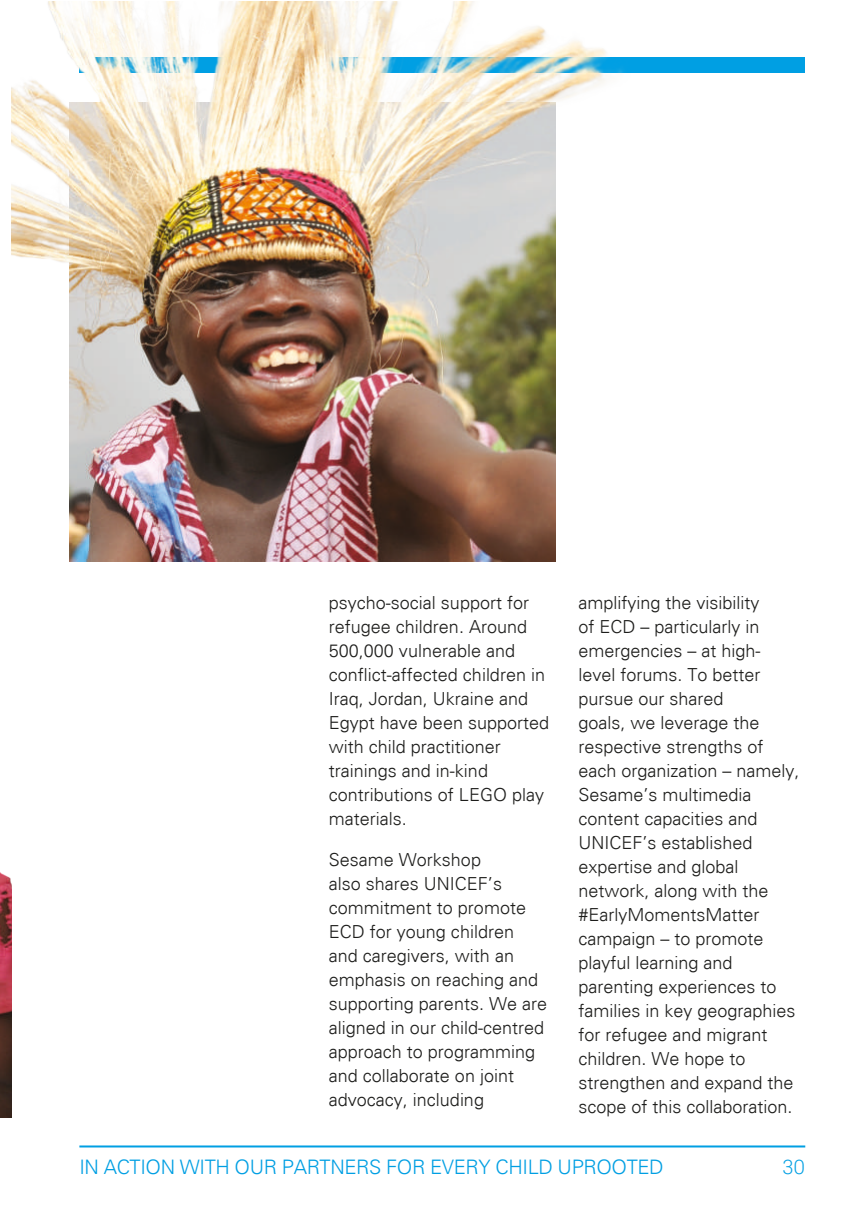
<style>
.page{position:relative;width:862px;height:1214px;background:#fff}
.page>*{position:absolute;margin:0;border:0;box-sizing:border-box;transform-origin:0 0}
.t1{font:300 20px "Univers";letter-spacing:-.02em;color:#009fe3}
.t2{font:300 20px "Roboto";color:#009fe3}
.t3{font:300 18px/24px "Univers";color:#1d1d1b}
</style>
<div class="page">
<img style="left:0;top:872px;width:11px;height:245px">
<div style="left:79px;top:57px;width:726px;height:15px;background:#009fe3"></div>
<img style="left:11px;top:1px;width:640px;height:552px">
<hr style="left:79px;top:1145px;width:726px;height:2px;background:#009fe3">
<p class="t3" style="left:329px;top:592px;width:222px">psycho-social support for refugee children. Around<br>500,000 vulnerable and conflict-affected children in<br>Iraq, Jordan, Ukraine and<br>Egypt have been supported with child practitioner trainings and in-kind contributions of LEGO play materials.</p>
<p class="t3" style="left:329px;top:849px;width:220px">Sesame Workshop<br>also shares UNICEF’s commitment to promote<br>ECD for young children and caregivers, with an emphasis on reaching and supporting parents. We are aligned in our child-centred approach to programming and collaborate on joint advocacy, including</p>
<p class="t3" style="left:578px;top:592px;width:223px">amplifying the visibility<br>of ECD – particularly in emergencies – at high&shy;level forums. To better pursue our shared<br>goals, we leverage the respective strengths of each organization – namely,<br>Sesame’s multimedia content capacities and<br>UNICEF’s established expertise and global network, along with the #EarlyMomentsMatter campaign – to promote playful learning and parenting experiences to families in key geographies for refugee and migrant children. We hope to strengthen and expand the scope of this collaboration.</p>
<p class="t1" style="left:79px;top:1158px;width:586px">IN ACTION WITH OUR PARTNERS FOR EVERY CHILD UPROOTED</p>
<p class="t2" style="left:782px;top:1153px;width:24px">30</p>
</div>
